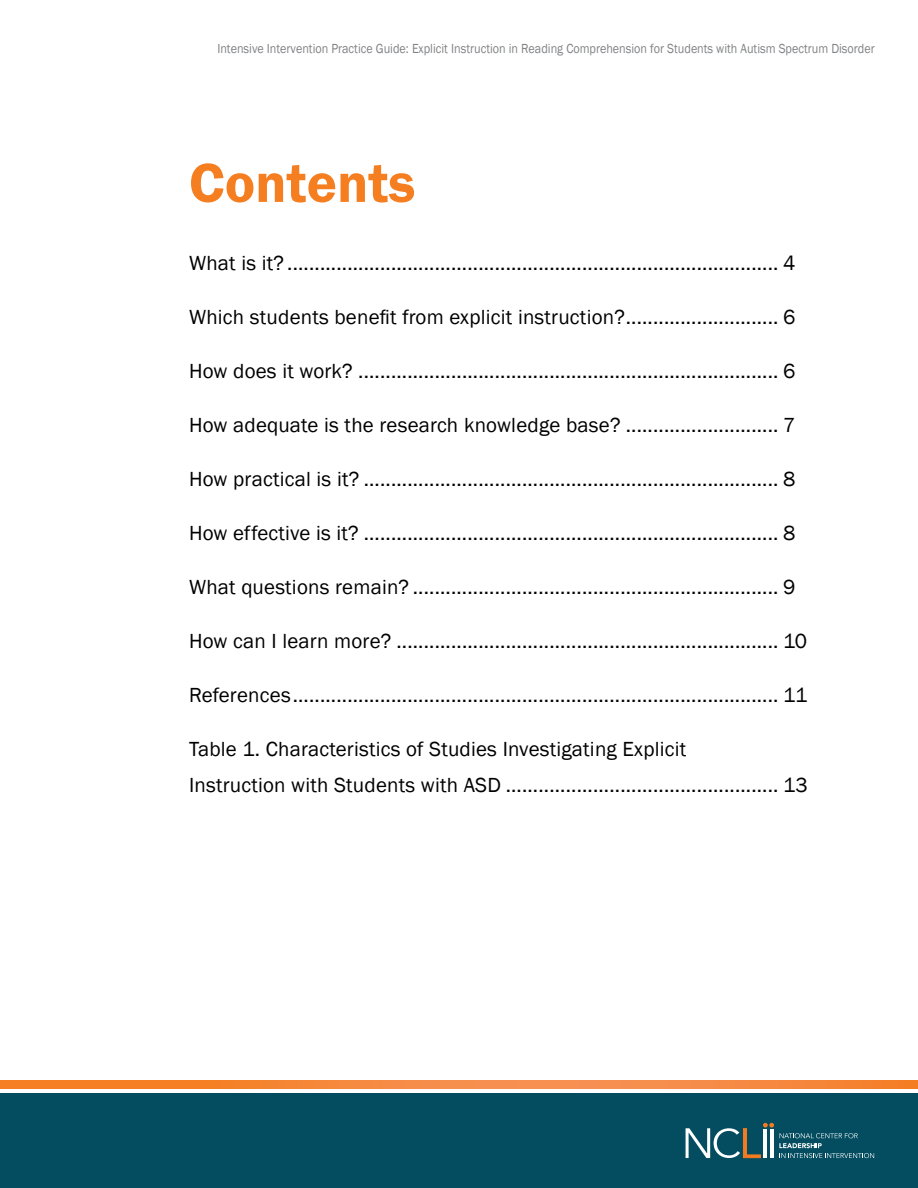
<style>
.page{position:relative;width:918px;height:1188px;background:#fff}
.page>*{position:absolute;margin:0;border:0;box-sizing:border-box;transform-origin:0 0}
.t1{font:600 57px "Franklin Gothic";color:#f57e21}
.t2{font:21px/36px "Franklin Gothic";letter-spacing:.01em;color:#000}
.t3{font:13.5px "Franklin Gothic";color:#808285;scale:.9 1}
</style>
<div class="page">
<div style="left:0;top:1094px;width:918px;height:94px;background:#044d61"></div>
<svg style="left:0;top:1080px;width:918px;height:8px"></svg>
<svg style="left:686px;top:1123px;width:188px;height:35px"></svg>
<p class="t3" style="left:217px;top:40px;width:732px">Intensive Intervention Practice Guide: Explicit Instruction in Reading Comprehension for Students with Autism Spectrum Disorder</p>
<h1 class="t1" style="left:189px;top:148px;width:228px">Contents</h1>
<p class="t2" style="left:189px;top:245px;width:608px">What is it? .......................................................................................... 4</p>
<p class="t2" style="left:189px;top:299px;width:608px">Which students benefit from explicit instruction?............................ 6</p>
<p class="t2" style="left:189px;top:353px;width:608px">How does it work? ............................................................................. 6</p>
<p class="t2" style="left:189px;top:407px;width:608px">How adequate is the research knowledge base? ............................ 7</p>
<p class="t2" style="left:189px;top:461px;width:608px">How practical is it? ............................................................................ 8</p>
<p class="t2" style="left:189px;top:515px;width:608px">How effective is it? ............................................................................ 8</p>
<p class="t2" style="left:189px;top:569px;width:608px">What questions remain? ................................................................... 9</p>
<p class="t2" style="left:189px;top:623px;width:620px">How can I learn more? ...................................................................... 10</p>
<p class="t2" style="left:189px;top:677px;width:620px">References......................................................................................... 11</p>
<p class="t2" style="left:189px;top:731px;width:620px">Table 1. Characteristics of Studies Investigating Explicit<br>Instruction with Students with ASD .................................................. 13</p>
</div>
